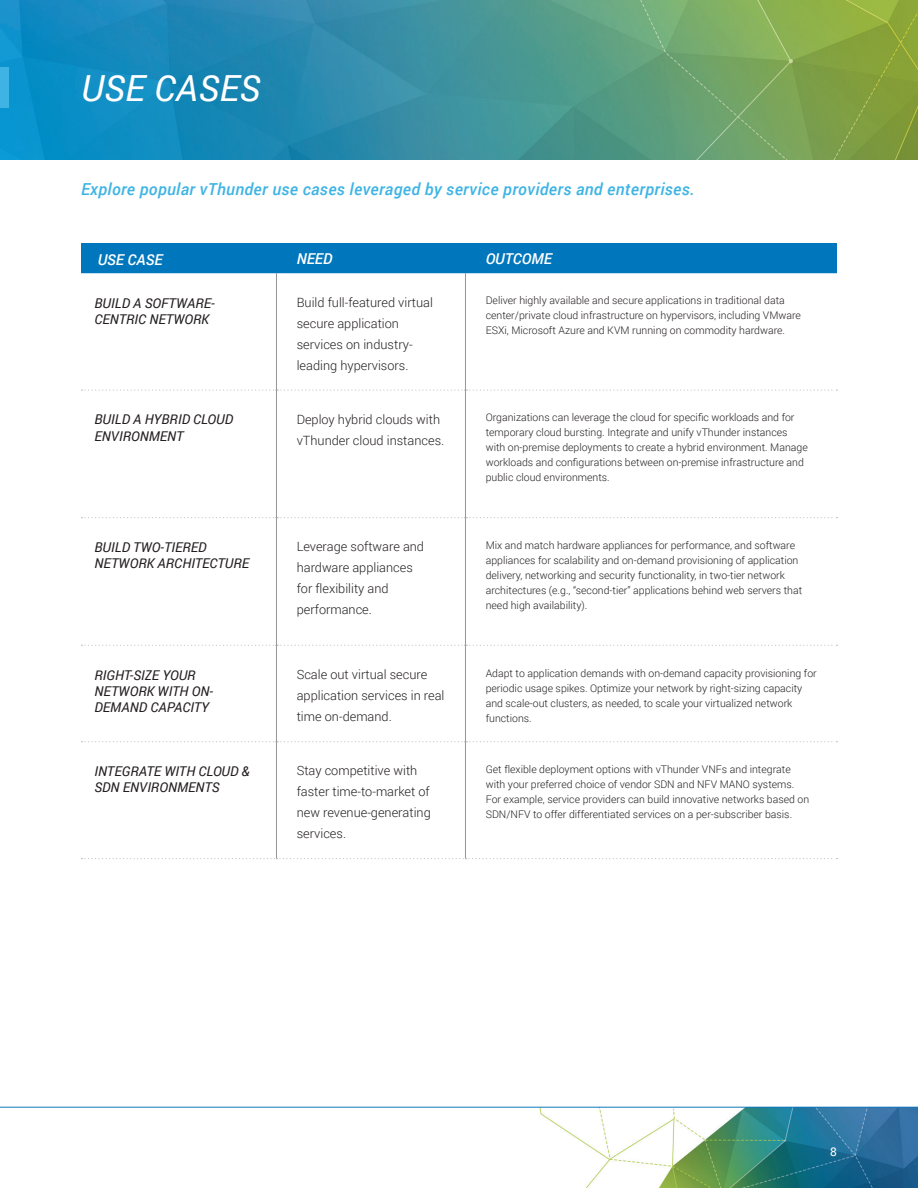
<style>
.page{position:relative;width:918px;height:1188px;background:#fff}
.page>*{position:absolute;margin:0;border:0;box-sizing:border-box;transform-origin:0 0}
.L1_Head{font:italic 36px "Roboto";letter-spacing:.01em;color:#fff}
.Feature_List_H1{font:italic 500 16.5px "Roboto";letter-spacing:.02em;color:#3fb4e4}
.Table_text{font:italic 500 15px "Roboto";color:#fff}
.Table_left_column{font:italic 500 15px "Roboto";color:#fff}
.Table_left_column-2{font:italic 13.5px/16.2px "Roboto";color:#231f20}
.body_text{font:300 12.75px/21px "Roboto";color:#231f20}
.t1{font:12px "Roboto";color:#fff}
.Table_text-2{font:300 10.5px/15px "Roboto";color:#231f20}
</style>
<div class="page">
<img style="left:539px;top:1108px;width:379px;height:80px">
<hr style="left:0;top:1107px;width:918px;height:1px;background:#1077be">
<img style="left:0;top:0;width:918px;height:160px">
<div style="left:0;top:68px;width:9px;height:40px;background:#3fb4e4"></div>
<div style="left:81px;top:243px;width:756px;height:30px;background:#0077bd"></div>
<svg style="left:82px;top:390px;width:755px;height:1px"></svg>
<svg style="left:82px;top:517px;width:755px;height:1px"></svg>
<svg style="left:82px;top:645px;width:755px;height:1px"></svg>
<svg style="left:82px;top:741px;width:755px;height:1px"></svg>
<svg style="left:82px;top:858px;width:755px;height:1px"></svg>
<hr style="left:276px;top:273px;width:1px;height:117px;background:#939598">
<hr style="left:465px;top:273px;width:1px;height:117px;background:#939598">
<hr style="left:276px;top:390px;width:1px;height:128px;background:#939598">
<hr style="left:465px;top:390px;width:1px;height:128px;background:#939598">
<hr style="left:276px;top:518px;width:1px;height:127px;background:#939598">
<hr style="left:465px;top:518px;width:1px;height:127px;background:#939598">
<hr style="left:276px;top:645px;width:1px;height:97px;background:#939598">
<hr style="left:465px;top:645px;width:1px;height:97px;background:#939598">
<hr style="left:276px;top:742px;width:1px;height:116px;background:#939598">
<hr style="left:465px;top:742px;width:1px;height:116px;background:#939598">
<p class="L1_Head" style="left:81px;top:63px;width:181px">USE CASES</p>
<p class="Feature_List_H1" style="left:81px;top:178px;width:615px">Explore popular vThunder use cases leveraged by service providers and enterprises.</p>
<p class="Table_left_column" style="left:98px;top:249px;width:66px">USE CASE</p>
<p class="Table_text" style="left:297px;top:249px;width:37px">NEED</p>
<p class="Table_text" style="left:486px;top:249px;width:68px">OUTCOME</p>
<p class="Table_left_column-2" style="left:94px;top:294px;width:122px">BUILD A SOFTWARE-<br>CENTRIC NETWORK</p>
<p class="body_text" style="left:297px;top:291px;width:138px">Build full-featured virtual secure application services on industry&shy;leading hypervisors.</p>
<p class="Table_text-2" style="left:486px;top:293px;width:317px">Deliver highly available and secure applications in traditional data center/private cloud infrastructure on hypervisors, including VMware<br>ESXi, Microsoft Azure and KVM running on commodity hardware.</p>
<p class="Table_left_column-2" style="left:94px;top:411px;width:140px">BUILD A HYBRID CLOUD<br>ENVIRONMENT</p>
<p class="body_text" style="left:297px;top:408px;width:149px">Deploy hybrid clouds with vThunder cloud instances.</p>
<p class="Table_text-2" style="left:486px;top:410px;width:324px">Organizations can leverage the cloud for specific workloads and for temporary cloud bursting. Integrate and unify vThunder instances with on-premise deployments to create a hybrid environment. Manage workloads and configurations between on-premise infrastructure and public cloud environments.</p>
<p class="Table_left_column-2" style="left:94px;top:539px;width:156px">BUILD TWO-TIERED<br>NETWORK ARCHITECTURE</p>
<p class="body_text" style="left:297px;top:536px;width:129px">Leverage software and hardware appliances for flexibility and performance.</p>
<p class="Table_text-2" style="left:486px;top:537px;width:318px">Mix and match hardware appliances for performance, and software appliances for scalability and on-demand provisioning of application delivery, networking and security functionality, in two-tier network architectures (e.g., “second-tier” applications behind web servers that need high availability).</p>
<p class="Table_left_column-2" style="left:94px;top:666px;width:120px">RIGHT-SIZE YOUR<br>NETWORK WITH ON-<br>DEMAND CAPACITY</p>
<p class="body_text" style="left:297px;top:663px;width:149px">Scale out virtual secure application services in real time on-demand.</p>
<p class="Table_text-2" style="left:486px;top:665px;width:333px">Adapt to application demands with on-demand capacity provisioning for periodic usage spikes. Optimize your network by right-sizing capacity and scale-out clusters, as needed, to scale your virtualized network functions.</p>
<p class="Table_left_column-2" style="left:94px;top:763px;width:157px">INTEGRATE WITH CLOUD &amp;<br>SDN ENVIRONMENTS</p>
<p class="body_text" style="left:297px;top:760px;width:136px">Stay competitive with faster time-to-market of new revenue-generating services.</p>
<p class="Table_text-2" style="left:486px;top:761px;width:325px">Get flexible deployment options with vThunder VNFs and integrate with your preferred choice of vendor SDN and NFV MANO systems.<br>For example, service providers can build innovative networks based on SDN/NFV to offer differentiated services on a per-subscriber basis.</p>
<p class="t1" style="left:830px;top:1143px;width:8px">8</p>
</div>
